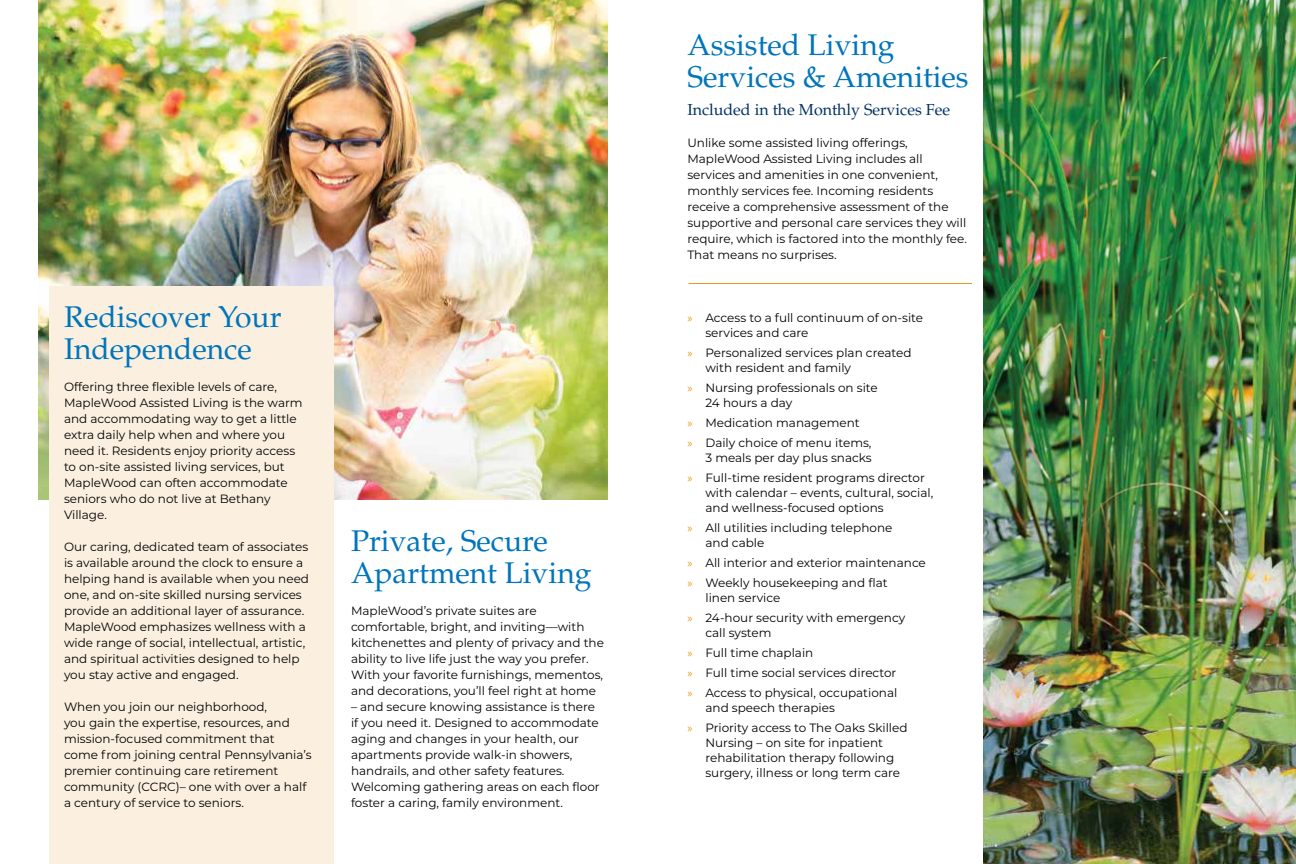
<style>
.page{position:relative;width:1296px;height:864px;background:#fff}
.page>*{position:absolute;margin:0;border:0;box-sizing:border-box;transform-origin:0 0}
.t1{font:30px/32px "Palatino";color:#0075bc}
.t2{font:16px "Palatino";color:#003262}
.t3{font:12px/16px "Montserrat";color:#000}
.s1{font-family:"Myriad Pro";color:#e09e19}
</style>
<div class="page">
<img style="left:38px;top:0;width:570px;height:500px">
<hr style="left:689px;top:283px;width:283px;height:1px;background:#e09e19">
<div style="left:49px;top:287px;width:284px;height:577px;background:#fbf0e0"></div>
<img style="left:983px;top:0;width:313px;height:864px">
<p class="t1" style="left:64px;top:301px;width:219px">Rediscover Your<br>Independence</p>
<p class="t3" style="left:64px;top:378px;width:240px">Offering three flexible levels of care, MapleWood Assisted Living is the warm and accommodating way to get a little extra daily help when and where you need it. Residents enjoy priority access to on-site assisted living services, but MapleWood can often accommodate seniors who do not live at Bethany Village.</p>
<p class="t3" style="left:64px;top:538px;width:247px">Our caring, dedicated team of associates is available around the clock to ensure a helping hand is available when you need one, and on-site skilled nursing services provide an additional layer of assurance.<br>MapleWood emphasizes wellness with a wide range of social, intellectual, artistic, and spiritual activities designed to help you stay active and engaged.</p>
<p class="t3" style="left:64px;top:698px;width:249px">When you join our neighborhood,<br>you gain the expertise, resources, and mission-focused commitment that come from joining central Pennsylvania’s premier continuing care retirement community (CCRC)– one with over a half a century of service to seniors.</p>
<p class="t1" style="left:351px;top:525px;width:242px">Private, Secure<br>Apartment Living</p>
<p class="t3" style="left:351px;top:602px;width:255px">MapleWood’s private suites are comfortable, bright, and inviting—with kitchenettes and plenty of privacy and the ability to live life just the way you prefer.<br>With your favorite furnishings, mementos, and decorations, you’ll feel right at home</p>
<p class="t3" style="left:351px;top:698px;width:250px">– and secure knowing assistance is there if you need it. Designed to accommodate aging and changes in your health, our apartments provide walk-in showers, handrails, and other safety features.<br>Welcoming gathering areas on each floor foster a caring, family environment.</p>
<p class="t1" style="left:687px;top:29px;width:283px">Assisted Living<br>Services &amp; Amenities</p>
<p class="t2" style="left:687px;top:100px;width:264px">Included in the Monthly Services Fee</p>
<p class="t3" style="left:687px;top:134px;width:281px">Unlike some assisted living offerings, MapleWood Assisted Living includes all services and amenities in one convenient, monthly services fee. Incoming residents receive a comprehensive assessment of the supportive and personal care services they will require, which is factored into the monthly fee.<br>That means no surprises.</p>
<p class="t3" style="left:705px;top:310px;width:219px;line-height:15px;text-indent:-18px"><span class="s1">»</span> Access to a full continuum of on-site services and care</p>
<p class="t3" style="left:705px;top:345px;width:208px;line-height:15px;text-indent:-18px"><span class="s1">»</span> Personalized services plan created with resident and family</p>
<p class="t3" style="left:705px;top:380px;width:174px;line-height:15px;text-indent:-18px"><span class="s1">»</span> Nursing professionals on site<br>24 hours a day</p>
<p class="t3" style="left:687px;top:414px;width:174px"><span class="s1">»</span> Medication management</p>
<p class="t3" style="left:687px;top:435px;width:186px;line-height:15px;text-align:right"><span class="s1">»</span> Daily choice of menu items,<br>3 meals per day plus snacks</p>
<p class="t3" style="left:705px;top:470px;width:229px;line-height:15px;text-indent:-18px"><span class="s1">»</span> Full-time resident programs director with calendar – events, cultural, social, and wellness-focused options</p>
<p class="t3" style="left:705px;top:520px;width:188px;line-height:15px;text-indent:-18px"><span class="s1">»</span> All utilities including telephone and cable</p>
<p class="t3" style="left:687px;top:554px;width:240px"><span class="s1">»</span> All interior and exterior maintenance</p>
<p class="t3" style="left:705px;top:575px;width:184px;line-height:15px;text-indent:-18px"><span class="s1">»</span> Weekly housekeeping and flat linen service</p>
<p class="t3" style="left:705px;top:610px;width:201px;line-height:15px;text-indent:-18px"><span class="s1">»</span> 24-hour security with emergency call system</p>
<p class="t3" style="left:687px;top:644px;width:127px"><span class="s1">»</span> Full time chaplain</p>
<p class="t3" style="left:687px;top:664px;width:210px"><span class="s1">»</span> Full time social services director</p>
<p class="t3" style="left:705px;top:685px;width:193px;line-height:15px;text-indent:-18px"><span class="s1">»</span> Access to physical, occupational and speech therapies</p>
<p class="t3" style="left:705px;top:720px;width:204px;line-height:15px;text-indent:-18px"><span class="s1">»</span> Priority access to The Oaks Skilled Nursing – on site for inpatient rehabilitation therapy following surgery, illness or long term care</p>
</div>
